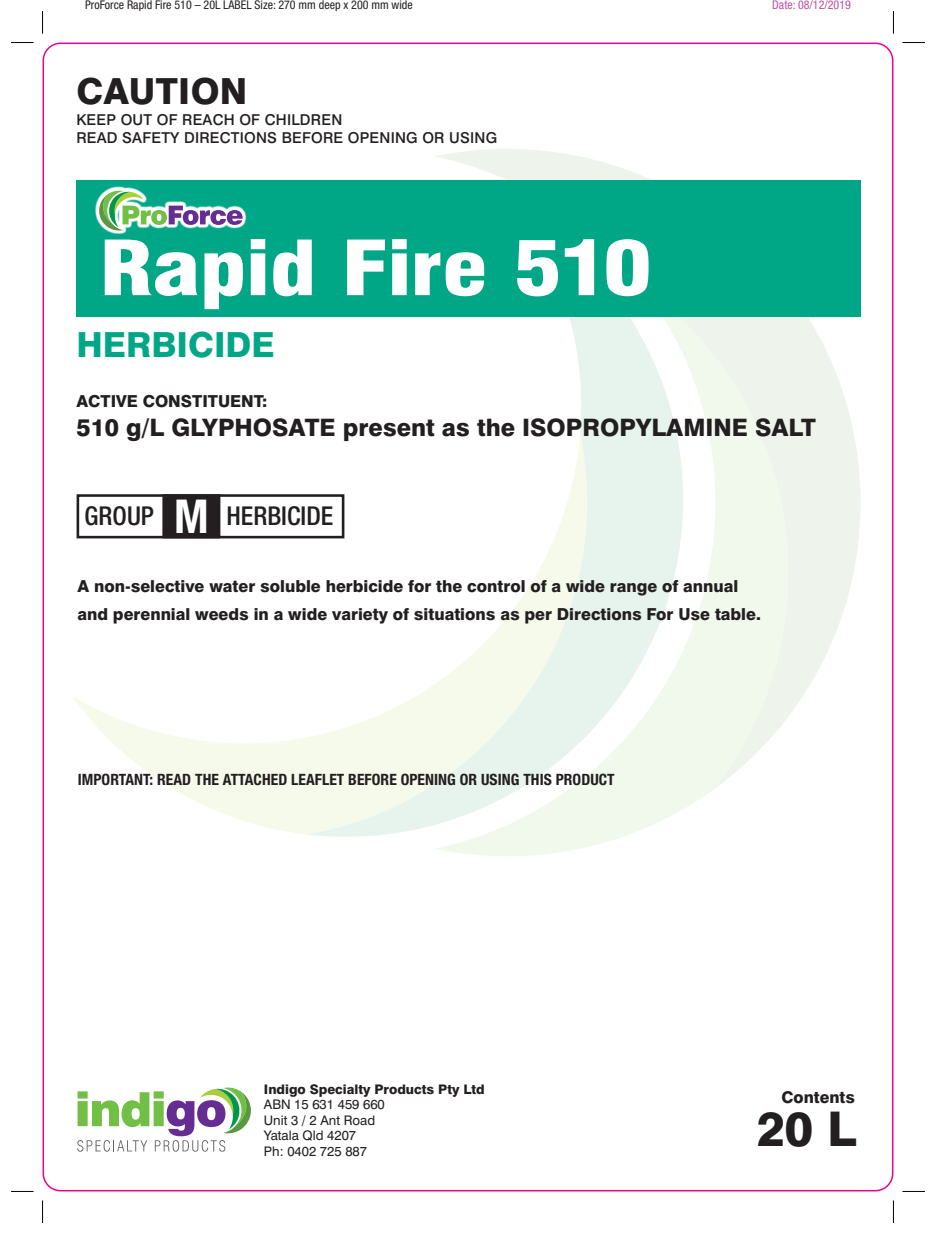
<style>
.page{position:relative;width:936px;height:1234px;background:#fff}
.page>*{position:absolute;margin:0;border:0;box-sizing:border-box;transform-origin:0 0}
.t1{font:900 condensed 73.8px "Swiss 721 BT";letter-spacing:-.01em;color:#fff;scale:1.25 1}
.t2{font:800 47.85px "Swiss 721 BT";color:#231f20}
.t3{font:800 36px "Swiss 721 BT";letter-spacing:.01em;color:#231f20}
.t4{font:800 34.65px "Swiss 721 BT";color:#00a786}
.t5{font:500 condensed 25.95px "Helvetica Neue";color:#231f20}
.t6{font:800 24px "Swiss 721 BT";color:#231f20}
.t7{font:800 16.5px/27.2px "Swiss 721 BT";color:#231f20}
.t8{font:800 16.2px "Swiss 721 BT";color:#231f20}
.t9{font:700 condensed 15.6px "Helvetica Neue";letter-spacing:.005em;color:#231f20}
.t10{font:500 15px/18px "Swiss 721 BT";letter-spacing:.015em;color:#231f20}
.t11{font:13.2px/15.5px "Swiss 721 BT";color:#231f20}
.t12{font:800 13.2px "Swiss 721 BT";color:#231f20}
.t13{font:condensed 12px "Helvetica Neue";color:#231f20}
.t14{font:condensed 12px "Helvetica Neue";color:#b9519f}
.s1{font-weight:700;font-size:46.8px;color:#fff}
</style>
<div class="page">
<svg style="left:436px;top:789px;width:278px;height:67px"></svg>
<svg style="left:436px;top:149px;width:424px;height:640px;fill:#f1f8ec"></svg>
<svg style="left:73px;top:494px;width:233px;height:340px"></svg>
<svg style="left:306px;top:316px;width:394px;height:530px"></svg>
<div style="left:76px;top:180px;width:784px;height:136px;background:#00a786"></div>
<svg style="left:95px;top:186px;width:152px;height:48px"></svg>
<svg style="left:99px;top:191px;width:144px;height:39px"></svg>
<svg style="left:77px;top:1087px;width:174px;height:64px"></svg>
<div style="left:78px;top:495px;width:265px;height:42px;background:#fff"></div>
<div style="left:77px;top:494px;width:267px;height:44px;border:3px solid #231f20"></div>
<div style="left:164px;top:495px;width:55px;height:42px;background:#231f20"></div>
<div style="left:162px;top:494px;width:58px;height:44px;border:3px solid #231f20"></div>
<svg style="left:11px;top:42px;width:23px;height:1px"></svg>
<svg style="left:902px;top:42px;width:22px;height:1px"></svg>
<svg style="left:11px;top:1190px;width:22px;height:1px"></svg>
<svg style="left:903px;top:1190px;width:21px;height:1px"></svg>
<svg style="left:42px;top:11px;width:1px;height:23px"></svg>
<svg style="left:42px;top:1200px;width:1px;height:22px"></svg>
<svg style="left:893px;top:11px;width:1px;height:23px"></svg>
<svg style="left:893px;top:1200px;width:1px;height:22px"></svg>
<p class="t13" style="left:85px;top:-2px;width:329px">ProForce Rapid Fire 510 – 20L LABEL Size: 270 mm deep x 200 mm wide</p>
<p class="t14" style="left:772px;top:-2px;width:80px">Date: 08/12/2019</p>
<h3 class="t3" style="left:76px;top:70px;width:172px">CAUTION</h3>
<p class="t10" style="left:76px;top:110px;width:422px">KEEP OUT OF REACH OF CHILDREN<br>READ SAFETY DIRECTIONS BEFORE OPENING OR USING</p>
<h1 class="t1" style="left:99px;top:224px;width:444px">Rapid Fire 510</h1>
<h3 class="t4" style="left:76px;top:323px;width:200px">HERBICIDE</h3>
<p class="t7" style="left:76px;top:387px;width:192px">ACTIVE CONSTITUENT:</p>
<h3 class="t6" style="left:76px;top:412px;width:741px">510 g/L GLYPHOSATE present as the ISOPROPYLAMINE SALT</h3>
<h3 class="t5" style="left:85px;top:500px;width:250px">GROUP <span class="s1">M</span> HERBICIDE</h3>
<p class="t7" style="left:77px;top:572px;width:684px">A non-selective water soluble herbicide for the control of a wide range of annual and perennial weeds in a wide variety of situations as per Directions For Use table.</p>
<p class="t9" style="left:78px;top:769px;width:538px">IMPORTANT: READ THE ATTACHED LEAFLET BEFORE OPENING OR USING THIS PRODUCT</p>
<p class="t12" style="left:264px;top:1080px;width:222px">Indigo Specialty Products Pty Ltd</p>
<p class="t11" style="left:264px;top:1096px;width:122px">ABN 15 631 459 660<br>Unit 3 / 2 Ant Road<br>Yatala Qld 4207<br>Ph: 0402 725 887</p>
<p class="t8" style="left:781px;top:1087px;width:75px">Contents</p>
<h2 class="t2" style="left:756px;top:1099px;width:101px">20 L</h2>
</div>
